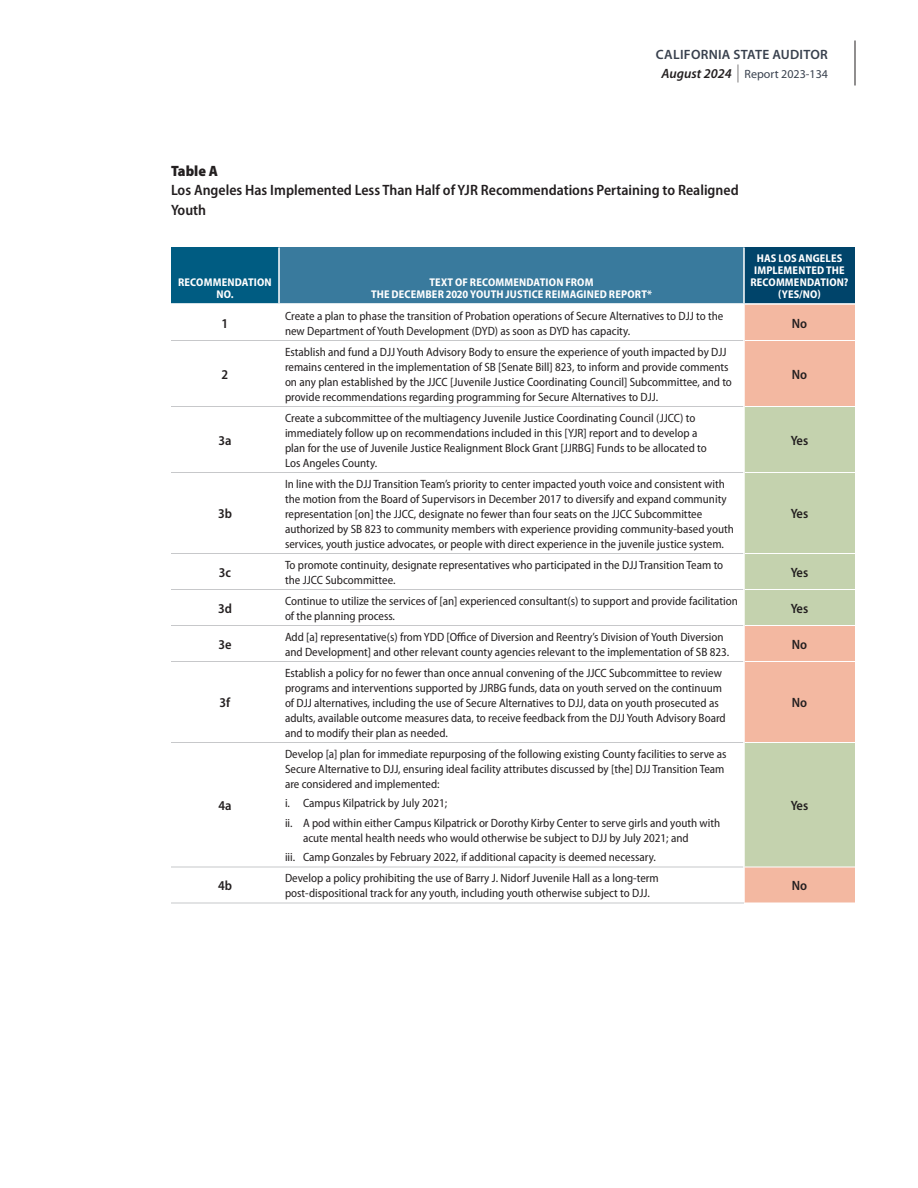
<style>
.page{position:relative;width:918px;height:1188px;background:#fff}
.page>*{position:absolute;margin:0;border:0;box-sizing:border-box;transform-origin:0 0}
.t1{font:600 semi-condensed 15px/19.5px "Myriad Pro";color:#231f20}
.t2{font:900 semi-condensed 15px "Myriad Pro";color:#231f20}
.t3{font:600 semi-condensed 13.5px "Myriad Pro";color:#231f20}
.t4{font:600 13.5px "Myriad Pro";letter-spacing:.02em;color:#39414e}
.t5{font:semi-condensed 12px/15px "Myriad Pro";color:#231f20}
.t6{font:12px "Myriad Pro";color:#39414e}
.t7{font:700 semi-condensed 11.25px/12px "Myriad Pro";letter-spacing:.015em;color:#fff;text-align:center}
.s1{font-weight:600;font-style:italic;font-size:13.5px;color:#231f20}
.s2{font-weight:300;font-size:18px;color:#231f20}
</style>
<div class="page">
<div style="left:171px;top:248px;width:108px;height:56px;background:#005c82"></div>
<div style="left:279px;top:248px;width:465px;height:56px;background:#397a9d"></div>
<div style="left:744px;top:248px;width:111px;height:56px;background:#00446a"></div>
<div style="left:745px;top:305px;width:110px;height:598px;background:#f3b8a1"></div>
<svg style="left:745px;top:407px;width:110px;height:460px;background:#cfcbaa"></svg>
<hr style="left:171px;top:303px;width:108px;height:2px;background:#fff">
<hr style="left:279px;top:303px;width:465px;height:2px;background:#fff">
<hr style="left:744px;top:303px;width:111px;height:2px;background:#fff">
<hr style="left:278px;top:248px;width:2px;height:55px;background:#fff">
<hr style="left:743px;top:248px;width:2px;height:55px;background:#fff">
<hr style="left:745px;top:340px;width:110px;height:1px;background:#fff">
<hr style="left:745px;top:406px;width:110px;height:1px;background:#fff">
<hr style="left:745px;top:472px;width:110px;height:1px;background:#fff">
<hr style="left:745px;top:553px;width:110px;height:1px;background:#fff">
<hr style="left:745px;top:589px;width:110px;height:1px;background:#fff">
<hr style="left:745px;top:625px;width:110px;height:1px;background:#fff">
<hr style="left:745px;top:661px;width:110px;height:1px;background:#fff">
<hr style="left:745px;top:742px;width:110px;height:1px;background:#fff">
<hr style="left:745px;top:867px;width:110px;height:1px;background:#fff">
<hr style="left:171px;top:340px;width:108px;height:1px;background:#c7c8ca">
<hr style="left:279px;top:340px;width:464px;height:1px;background:#c7c8ca">
<hr style="left:171px;top:406px;width:108px;height:1px;background:#c7c8ca">
<hr style="left:279px;top:406px;width:464px;height:1px;background:#c7c8ca">
<hr style="left:171px;top:472px;width:108px;height:1px;background:#c7c8ca">
<hr style="left:279px;top:472px;width:464px;height:1px;background:#c7c8ca">
<hr style="left:171px;top:553px;width:108px;height:1px;background:#c7c8ca">
<hr style="left:279px;top:553px;width:464px;height:1px;background:#c7c8ca">
<hr style="left:171px;top:589px;width:108px;height:1px;background:#c7c8ca">
<hr style="left:279px;top:589px;width:464px;height:1px;background:#c7c8ca">
<hr style="left:171px;top:625px;width:108px;height:1px;background:#c7c8ca">
<hr style="left:279px;top:625px;width:464px;height:1px;background:#c7c8ca">
<hr style="left:171px;top:661px;width:108px;height:1px;background:#c7c8ca">
<hr style="left:279px;top:661px;width:464px;height:1px;background:#c7c8ca">
<hr style="left:171px;top:742px;width:108px;height:1px;background:#c7c8ca">
<hr style="left:279px;top:742px;width:464px;height:1px;background:#c7c8ca">
<hr style="left:171px;top:867px;width:108px;height:1px;background:#c7c8ca">
<hr style="left:279px;top:867px;width:464px;height:1px;background:#c7c8ca">
<hr style="left:171px;top:903px;width:108px;height:1px;background:#c7c8ca">
<hr style="left:279px;top:903px;width:465px;height:1px;background:#c7c8ca">
<hr style="left:855px;top:40px;width:1px;height:46px;background:#231f20">
<p class="t4" style="left:656px;top:46px;width:173px">CALIFORNIA STATE AUDITOR</p>
<p class="t6" style="left:662px;top:67px;width:168px"><span class="s1">August 2024</span> <span class="s2">|</span> Report 2023-134</p>
<p class="t2" style="left:171px;top:162px;width:49px">Table A</p>
<p class="t1" style="left:171px;top:180px;width:569px">Los Angeles Has Implemented Less Than Half of YJR Recommendations Pertaining to Realigned<br>Youth</p>
<p class="t7" style="left:178px;top:276px;width:95px">RECOMMENDATION<br>NO.</p>
<p class="t7" style="left:371px;top:276px;width:283px">TEXT OF RECOMMENDATION FROM<br>THE DECEMBER 2020 YOUTH JUSTICE REIMAGINED REPORT*</p>
<p class="t7" style="left:751px;top:252px;width:100px">HAS LOS ANGELES<br>IMPLEMENTED THE<br>RECOMMENDATION? (YES/NO)</p>
<p class="t3" style="left:222px;top:316px;width:8px">1</p>
<p class="t5" style="left:285px;top:308px;width:440px">Create a plan to phase the transition of Probation operations of Secure Alternatives to DJJ to the new Department of Youth Development (DYD) as soon as DYD has capacity.</p>
<p class="t3" style="left:792px;top:316px;width:17px">No</p>
<p class="t3" style="left:222px;top:367px;width:8px">2</p>
<p class="t5" style="left:285px;top:344px;width:448px">Establish and fund a DJJ Youth Advisory Body to ensure the experience of youth impacted by DJJ remains centered in the implementation of SB [Senate Bill] 823, to inform and provide comments on any plan established by the JJCC [Juvenile Justice Coordinating Council] Subcommittee, and to provide recommendations regarding programming for Secure Alternatives to DJJ.</p>
<p class="t3" style="left:792px;top:367px;width:17px">No</p>
<p class="t3" style="left:218px;top:433px;width:15px">3a</p>
<p class="t3" style="left:218px;top:506px;width:15px">3b</p>
<p class="t5" style="left:285px;top:410px;width:423px">Create a subcommittee of the multiagency Juvenile Justice Coordinating Council (JJCC) to immediately follow up on recommendations included in this [YJR] report and to develop a plan for the use of Juvenile Justice Realignment Block Grant [JJRBG] Funds to be allocated to Los Angeles County.</p>
<p class="t5" style="left:285px;top:476px;width:450px">In line with the DJJ Transition Team’s priority to center impacted youth voice and consistent with the motion from the Board of Supervisors in December 2017 to diversify and expand community representation [on] the JJCC, designate no fewer than four seats on the JJCC Subcommittee authorized by SB 823 to community members with experience providing community-based youth services, youth justice advocates, or people with direct experience in the juvenile justice system.</p>
<p class="t3" style="left:791px;top:433px;width:19px">Yes</p>
<p class="t3" style="left:791px;top:506px;width:19px">Yes</p>
<p class="t3" style="left:219px;top:565px;width:14px">3c</p>
<p class="t5" style="left:285px;top:557px;width:440px">To promote continuity, designate representatives who participated in the DJJ Transition Team to the JJCC Subcommittee.</p>
<p class="t3" style="left:791px;top:565px;width:19px">Yes</p>
<p class="t3" style="left:218px;top:601px;width:15px">3d</p>
<p class="t5" style="left:285px;top:593px;width:454px">Continue to utilize the services of [an] experienced consultant(s) to support and provide facilitation of the planning process.</p>
<p class="t3" style="left:791px;top:601px;width:19px">Yes</p>
<p class="t3" style="left:218px;top:637px;width:15px">3e</p>
<p class="t5" style="left:285px;top:629px;width:446px">Add [a] representative(s) from YDD [Office of Diversion and Reentry’s Division of Youth Diversion and Development] and other relevant county agencies relevant to the implementation of SB 823.</p>
<p class="t3" style="left:792px;top:637px;width:17px">No</p>
<p class="t3" style="left:220px;top:695px;width:12px">3f</p>
<p class="t5" style="left:285px;top:665px;width:442px">Establish a policy for no fewer than once annual convening of the JJCC Subcommittee to review programs and interventions supported by JJRBG funds, data on youth served on the continuum of DJJ alternatives, including the use of Secure Alternatives to DJJ, data on youth prosecuted as adults, available outcome measures data, to receive feedback from the DJJ Youth Advisory Board and to modify their plan as needed.</p>
<p class="t3" style="left:792px;top:695px;width:17px">No</p>
<p class="t3" style="left:218px;top:798px;width:15px">4a</p>
<p class="t5" style="left:285px;top:746px;width:443px">Develop [a] plan for immediate repurposing of the following existing County facilities to serve as<br>Secure Alternative to DJJ, ensuring ideal facility attributes discussed by [the] DJJ Transition Team are considered and implemented:</p>
<p class="t5" style="left:285px;top:793px;width:437px;line-height:19.5px">i. Campus Kilpatrick by July 2021;<br>ii. A pod within either Campus Kilpatrick or Dorothy Kirby Center to serve girls and youth with</p>
<p class="t5" style="left:285px;top:828px;width:405px;line-height:19.5px;text-indent:18px">acute mental health needs who would otherwise be subject to DJJ by July 2021; and iii. Camp Gonzales by February 2022, if additional capacity is deemed necessary.</p>
<p class="t3" style="left:791px;top:798px;width:19px">Yes</p>
<p class="t3" style="left:218px;top:878px;width:15px">4b</p>
<p class="t5" style="left:285px;top:871px;width:375px">Develop a policy prohibiting the use of Barry J. Nidorf Juvenile Hall as a long-term post‑dispositional track for any youth, including youth otherwise subject to DJJ.</p>
<p class="t3" style="left:792px;top:878px;width:17px">No</p>
</div>
